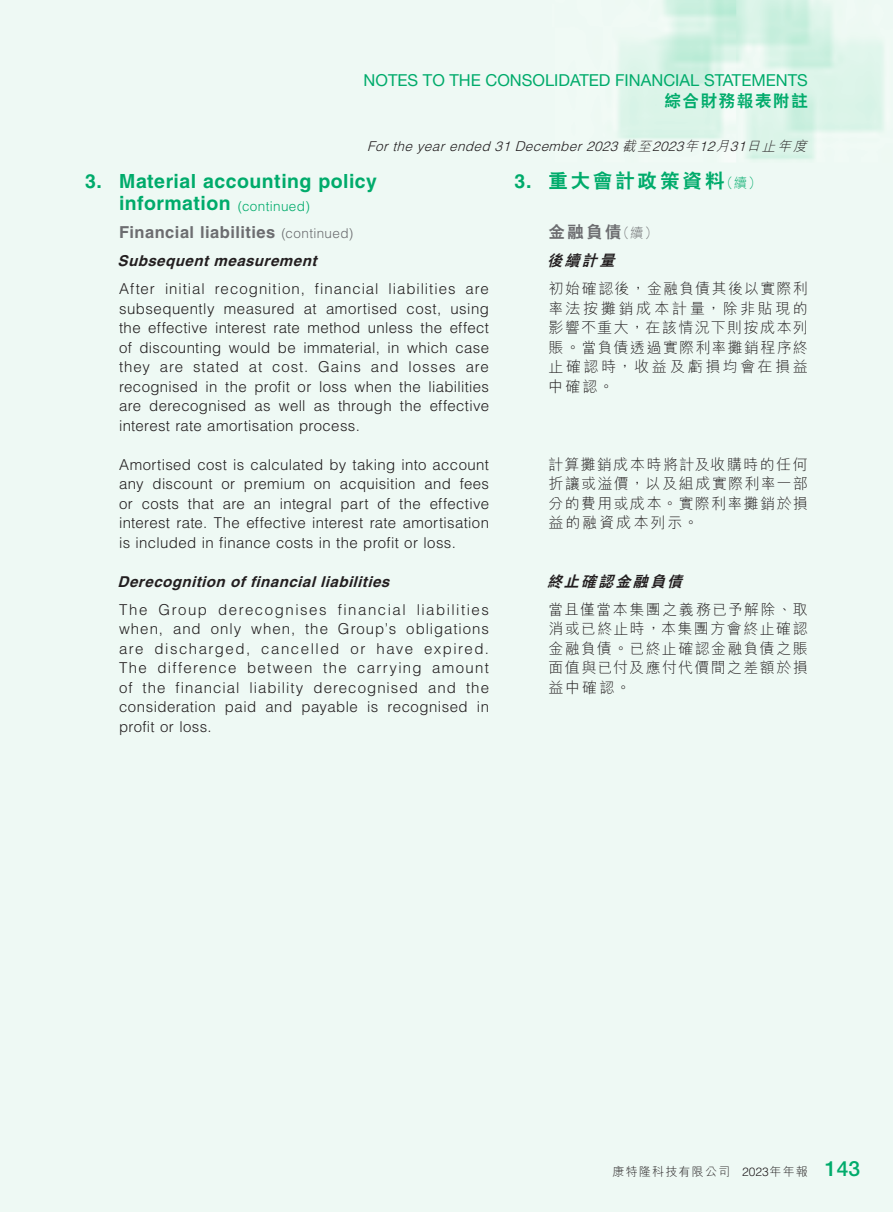
<style>
.page{position:relative;width:893px;height:1212px;background:#fff}
.page>*{position:absolute;margin:0;border:0;box-sizing:border-box;transform-origin:0 0}
._01_H1{font:700 19.5px/22.5px "Helvetica LT Std";letter-spacing:.025em;color:#00ab6b}
._01_H1-2{font:800 19.5px "C Hei 2 HK";letter-spacing:.15em;color:#00ab6b}
.t1{font:16.5px "Helvetica Neue LT Std";color:#00ab6b}
._02_H2{font:700 16.5px "Helvetica LT Std";letter-spacing:.03em;color:#6c6d70}
.t2{font:800 16.5px "C Hei 2 HK";letter-spacing:.1em;color:#00ab6b}
._02_H2-2{font:800 16.5px "C Hei 2 HK";color:#6c6d70}
._00_txt{font:300 15px/19.5px "Helvetica LT Std";letter-spacing:.025em;color:#231f20;text-align:justify}
._00_txt-2{font:300 15px/19.5px "M Hei HK";letter-spacing:.095em;color:#231f20;text-align:justify}
._03_H3{font:italic 700 15px "Helvetica LT Std";color:#231f20}
._03_H3-2{font:italic 800 15px "C Hei 2 HK";color:#231f20}
.t3{font:italic 300 13.5px "Helvetica LT Std";color:#231f20}
.t4{font:300 12px "M Hei HK";letter-spacing:.1em;color:#231f20}
.s1{font-family:"M Hei HK"}
.s2{font-weight:300;font-size:13.5px}
.s3{font-family:"Helvetica LT Std";font-weight:700}
.s4{font-family:"M Hei HK";font-weight:300;font-size:13.5px}
.s5{font-family:"Helvetica LT Std"}
.s6{font-family:"Helvetica Neue LT Std";font-weight:500;font-size:21px;color:#00ab6b}
</style>
<div class="page">
<p class="t1" style="left:364px;top:70px;width:446px">NOTES TO THE CONSOLIDATED FINANCIAL STATEMENTS</p>
<p class="t2" style="left:664px;top:93px;width:145px">綜合財務報表附註</p>
<p class="t3" style="left:367px;top:138px;width:444px">Forthe yearended 31 December2023 <span class="s1">截至</span>2023<span class="s1">年</span>12<span class="s1">月</span>31<span class="s1">日止年度</span></p>
<p class="_01_H1" style="left:119px;top:169px;width:259px;text-indent:-34px">3. Material accounting policy information <span class="s2">(continued)</span></p>
<p class="_02_H2" style="left:119px;top:222px;width:236px">Financial liabilities <span class="s2">(continued)</span></p>
<p class="_03_H3" style="left:118px;top:252px;width:205px">Subsequentmeasurement</p>
<p class="_00_txt" style="left:119px;top:279px;width:371px">After initial recognition, financial liabilities are subsequently measured at amortised cost, using the effective interest rate method unless the effect of discounting would be immaterial, in which case they are stated at cost. Gains and losses are recognised in the profit or loss when the liabilities are derecognised as well as through the effective interest rate amortisation process.</p>
<p class="_00_txt" style="left:119px;top:454px;width:371px">Amortised cost is calculated by taking into account any discount or premium on acquisition and fees or costs that are an integral part of the effective interest rate. The effective interest rate amortisation is included in finance costs in the profit or loss.</p>
<p class="_03_H3" style="left:118px;top:572px;width:278px">Derecognition offinancialliabilities</p>
<p class="_00_txt" style="left:119px;top:599px;width:371px">The Group derecognises financial liabilities when, and only when, the Group’s obligations are discharged, cancelled or have expired.<br>The difference between the carrying amount of the financial liability derecognised and the consideration paid and payable is recognised in profit or loss.</p>
<p class="_01_H1-2" style="left:514px;top:170px;width:249px"><span class="s3">3.</span> 重大會計政策資料<span class="s4">（續）</span></p>
<p class="_02_H2-2" style="left:549px;top:224px;width:111px">金融負債<span class="s4">（續）</span></p>
<p class="_03_H3-2" style="left:547px;top:253px;width:73px">後續計量</p>
<p class="_00_txt-2" style="left:549px;top:279px;width:261px">初始確認後，金融負債其後以實際利率法按攤銷成本計量，除非貼現的影響不重大，在該情況下則按成本列賬。當負債透過實際利率攤銷程序終止確認時，收益及虧損均會在損益中確認。</p>
<p class="_00_txt-2" style="left:549px;top:454px;width:261px">計算攤銷成本時將計及收購時的任何折讓或溢價，以及組成實際利率一部分的費用或成本。實際利率攤銷於損益的融資成本列示。</p>
<p class="_03_H3-2" style="left:547px;top:573px;width:140px">終止確認金融負債</p>
<p class="_00_txt-2" style="left:549px;top:599px;width:261px">當且僅當本集團之義務已予解除、取消或已終止時，本集團方會終止確認金融負債。已終止確認金融負債之賬面值與已付及應付代價間之差額於損益中確認。</p>
<p class="t4" style="left:613px;top:1165px;width:249px">康特隆科技有限公司 <span class="s5">2023</span>年年報 <span class="s6">143</span></p>
</div>
